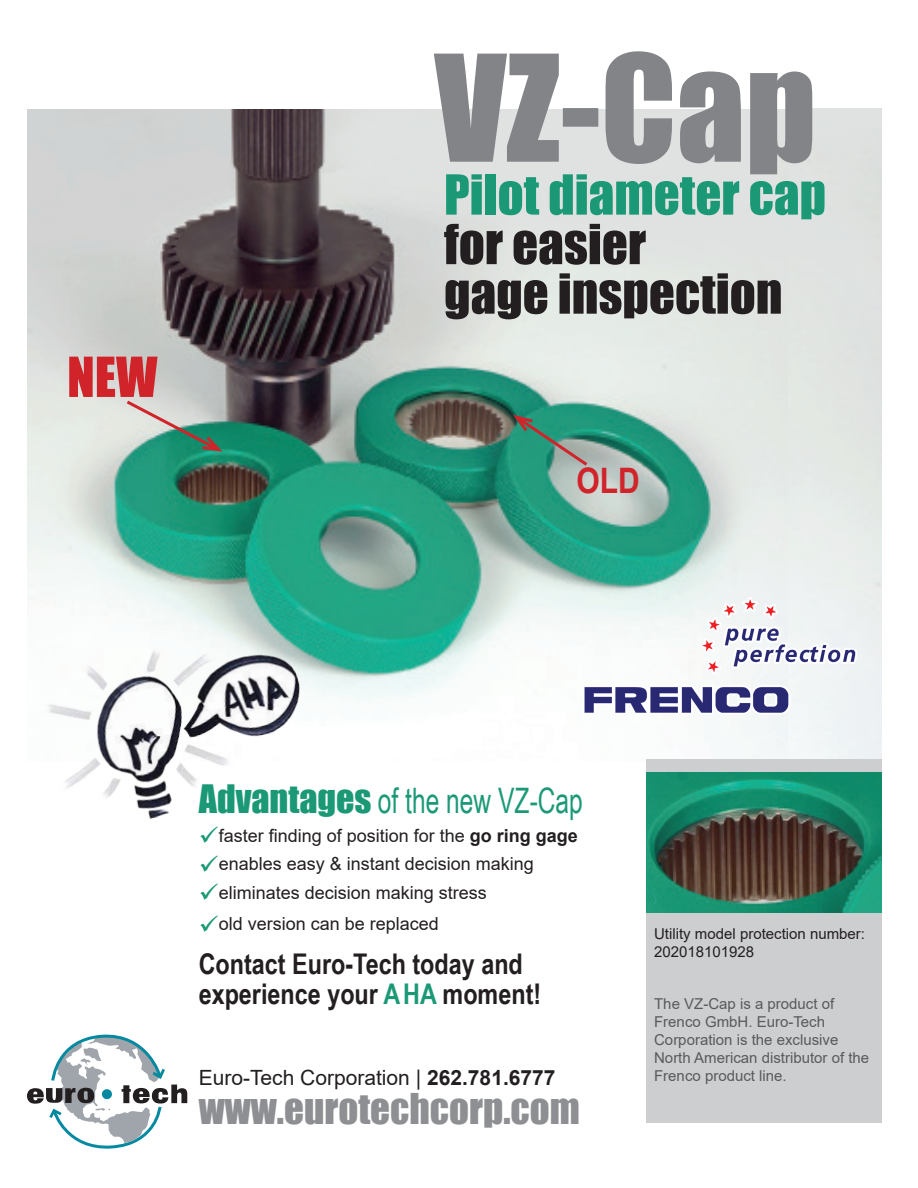
<style>
.page{position:relative;width:918px;height:1188px;background:#fff}
.page>*{position:absolute;margin:0;border:0;box-sizing:border-box;transform-origin:0 0}
.t1{font:51px/49.5px "Impact";color:#231f20}
.t2{font:51px "Impact";color:#1b9977}
.t3{font:51px "Impact";color:#d1232a}
.t4{font:39px "Impact";color:#8d8f92}
.t5{font:35.1px "Arial Narrow";color:#1b9977;scale:.85 1}
.t6{font:700 35.1px "Arial";color:#d1232a;scale:.85 1}
.t7{font:700 28.5px/30px "Arial Narrow";color:#231f20}
.t8{font:21px "Arial";color:#231f20}
.t9{font:18px "Arial";color:#231f20}
.t10{font:15px/18px "Arial";color:#5a5a5d}
.t11{font:15px/18px "Arial";color:#231f20}
.s1{font-family:"Impact";font-size:36px}
.s2{color:#1b9977}
.s3{font-weight:700}
</style>
<div class="page">
<img style="left:27px;top:110px;width:761px;height:649px">
<svg style="left:123px;top:398px;width:103px;height:56px;background:#94b3a7"></svg>
<img style="left:28px;top:614px;width:302px;height:205px">
<svg style="left:434px;top:51px;width:378px;height:123px;fill:#828487"></svg>
<div style="left:646px;top:759px;width:236px;height:364px;background:#cdced0"></div>
<img style="left:646px;top:773px;width:236px;height:139px">
<img style="left:575px;top:591px;width:291px;height:127px">
<svg style="left:27px;top:1035px;width:160px;height:114px"></svg>
<svg style="left:509px;top:412px;width:82px;height:57px;background:#4a937e"></svg>
<h1 class="t3" style="left:67px;top:337px;width:92px">NEW</h1>
<h1 class="t2" style="left:444px;top:155px;width:383px">Pilot diameter cap</h1>
<h1 class="t1" style="left:444px;top:218px;width:340px">for easier<br>gage inspection</h1>
<h3 class="t6" style="left:576px;top:456px;width:76px">OLD</h3>
<h3 class="t5" style="left:199px;top:775px;width:454px"><span class="s1">Advantages</span> of the new VZ-Cap</h3>
<p class="t9" style="left:199px;top:823px;width:381px"><span class="s2">✓</span>faster finding of position for the <span class="s3">go ring gage</span></p>
<p class="t9" style="left:199px;top:851px;width:337px"><span class="s2">✓</span>enables easy &amp; instant decision making</p>
<p class="t9" style="left:199px;top:880px;width:290px"><span class="s2">✓</span>eliminates decision making stress</p>
<p class="t9" style="left:199px;top:911px;width:242px"><span class="s2">✓</span>old version can be replaced</p>
<h3 class="t7" style="left:199px;top:947px;width:344px">Contact Euro-Tech today and experience your <span class="s2">AHA</span> moment!</h3>
<p class="t8" style="left:199px;top:1063px;width:358px">Euro-Tech Corporation | <span class="s3">262.781.6777</span></p>
<h2 class="t4" style="left:199px;top:1079px;width:383px">www.eurotechcorp.com</h2>
<p class="t11" style="left:654px;top:925px;width:212px">Utility model protection number:<br>202018101928</p>
<p class="t10" style="left:654px;top:994px;width:217px">The VZ-Cap is a product of<br>Frenco GmbH. Euro-Tech<br>Corporation is the exclusive<br>North American distributor of the<br>Frenco product line.</p>
</div>
